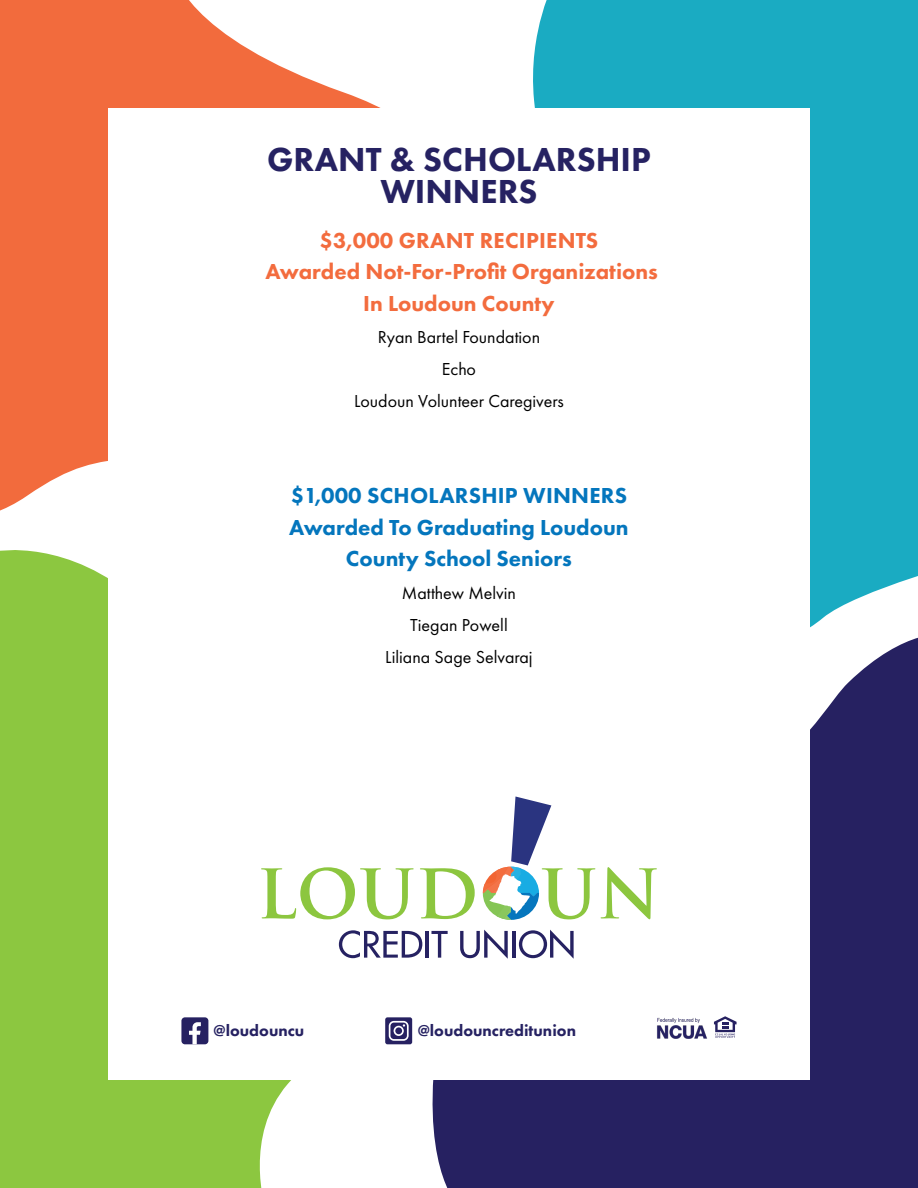
<style>
.page{position:relative;width:918px;height:1188px;background:#fff}
.page>*{position:absolute;margin:0;border:0;box-sizing:border-box;transform-origin:0 0}
.t1{font:800 34.5px/31.5px "Futura PT";color:#262262;text-align:center}
.t2{font:800 22.5px/31.5px "Futura PT";color:#f36c3e;text-align:center}
.t3{font:800 22.5px/31.5px "Futura PT";color:#0476bd;text-align:center}
.t4{font:18px "Futura PT";color:#000}
.t5{font:800 16.5px "Futura PT";color:#262262}
</style>
<div class="page">
<svg style="left:0;top:0;width:381px;height:511px;fill:#f26b3d"></svg>
<div style="left:533px;top:0;width:385px;height:627px;background:#1aabc2"></div>
<div style="left:485px;top:627px;width:433px;height:561px;background:#262161"></div>
<svg style="left:0;top:550px;width:485px;height:638px;fill:#8cc740"></svg>
<div style="left:108px;top:108px;width:702px;height:972px;background:#fff"></div>
<svg style="left:261px;top:867px;width:153px;height:52px"></svg>
<svg style="left:420px;top:868px;width:55px;height:51px"></svg>
<svg style="left:601px;top:867px;width:56px;height:52px"></svg>
<svg style="left:483px;top:796px;width:112px;height:124px"></svg>
<svg style="left:339px;top:930px;width:83px;height:28px"></svg>
<hr style="left:426px;top:931px;width:3px;height:27px;background:#262262">
<svg style="left:431px;top:931px;width:17px;height:27px"></svg>
<svg style="left:460px;top:930px;width:48px;height:29px"></svg>
<hr style="left:512px;top:931px;width:4px;height:27px;background:#262262">
<svg style="left:519px;top:930px;width:55px;height:29px"></svg>
<div style="left:181px;top:1017px;width:27px;height:27px;background:#262161;border-radius:4px"></div>
<svg style="left:189px;top:1022px;width:12px;height:22px"></svg>
<div style="left:385px;top:1017px;width:27px;height:27px;background:#262161;border-radius:2px"></div>
<svg style="left:389px;top:1021px;width:20px;height:20px"></svg>
<img style="left:657px;top:1017px;width:50px;height:22px">
<svg style="left:714px;top:1016px;width:23px;height:22px"></svg>
<h2 class="t1" style="left:267px;top:143px;width:385px">GRANT &amp; SCHOLARSHIP<br>WINNERS</h2>
<h3 class="t2" style="left:265px;top:224px;width:394px">$3,000 GRANT RECIPIENTS<br>Awarded Not-For-Profit Organizations<br>In Loudoun County</h3>
<p class="t4" style="left:378px;top:326px;width:164px">Ryan Bartel Foundation</p>
<p class="t4" style="left:442px;top:358px;width:36px">Echo</p>
<p class="t4" style="left:354px;top:391px;width:211px">Loudoun Volunteer Caregivers</p>
<h2 class="t3" style="left:289px;top:480px;width:341px">$1,000 SCHOLARSHIP WINNERS<br>Awarded To Graduating Loudoun<br>County School Seniors</h2>
<p class="t4" style="left:402px;top:582px;width:116px">Matthew Melvin</p>
<p class="t4" style="left:410px;top:614px;width:99px">Tiegan Powell</p>
<p class="t4" style="left:385px;top:646px;width:149px">Liliana Sage Selvaraj</p>
<p class="t5" style="left:214px;top:1020px;width:92px">@loudouncu</p>
<p class="t5" style="left:418px;top:1020px;width:160px">@loudouncreditunion</p>
</div>
